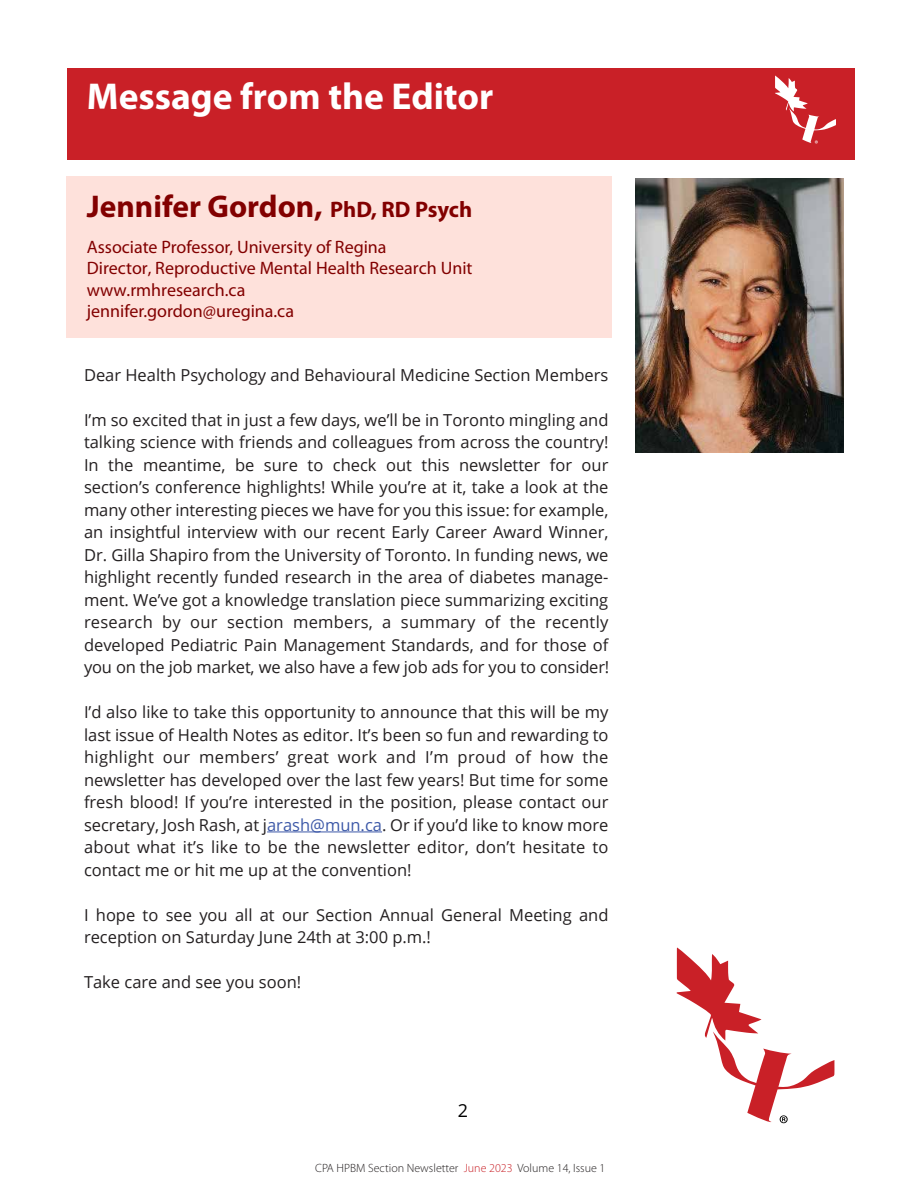
<style>
.page{position:relative;width:918px;height:1188px;background:#fff}
.page>*{position:absolute;margin:0;border:0;box-sizing:border-box;transform-origin:0 0}
.t1{font:700 37.5px "Myriad Pro";color:#fff}
.t2{font:700 31.5px "Myriad Pro";color:#820000}
.t3{font:18px/21.6px "Myriad Pro";color:#820000}
.t4{font:18px "Open Sans";color:#000}
.t5{font:16.5px/22.5px "Open Sans";color:#231f20;text-align:justify}
.t6{font:300 12px "Myriad Pro";color:#231f20}
.s1{font-size:22.5px}
.s2{color:#3d59a8}
.s3{color:#c92027}
</style>
<div class="page">
<div style="left:68px;top:68px;width:787px;height:92px;background:#c92027"></div>
<svg style="left:677px;top:947px;width:158px;height:176px"></svg>
<div style="left:66px;top:176px;width:546px;height:162px;background:#fee1db"></div>
<hr style="left:267px;top:832px;width:115px;height:1px;background:#3d59a8">
<img style="left:635px;top:179px;width:208px;height:273px">
<svg style="left:775px;top:76px;width:61px;height:68px"></svg>
<h1 class="t1" style="left:87px;top:72px;width:408px">Message from the Editor</h1>
<h2 class="t2" style="left:87px;top:185px;width:387px">Jennifer Gordon, <span class="s1">PhD, RD Psych</span></h2>
<p class="t3" style="left:87px;top:235px;width:387px">Associate Professor, University of Regina<br>Director, Reproductive Mental Health Research Unit www.rmhresearch.ca<br>jennifer.gordon@uregina.ca</p>
<p class="t5" style="left:84px;top:363px;width:526px">Dear Health Psychology and Behavioural Medicine Section Members</p>
<p class="t5" style="left:84px;top:408px;width:527px">I’m so excited that in just a few days, we’ll be in Toronto mingling and talking science with friends and colleagues from across the country!<br>In the meantime, be sure to check out this newsletter for our section’s conference highlights! While you’re at it, take a look at the many other interesting pieces we have for you this issue: for example, an insightful interview with our recent Early Career Award Winner, Dr. Gilla Shapiro from the University of Toronto. In funding news, we highlight recently funded research in the area of diabetes manage&shy;ment. We’ve got a knowledge translation piece summarizing exciting research by our section members, a summary of the recently developed Pediatric Pain Management Standards, and for those of you on the job market, we also have a few job ads for you to consider!</p>
<p class="t5" style="left:84px;top:701px;width:526px">I’d also like to take this opportunity to announce that this will be my last issue of Health Notes as editor. It’s been so fun and rewarding to highlight our members’ great work and I’m proud of how the newsletter has developed over the last few years! But time for some fresh blood! If you’re interested in the position, please contact our secretary, Josh Rash, at j<span class="s2">arash@mun.ca</span>. Or if you’d like to know more about what it’s like to be the newsletter editor, don’t hesitate to contact me or hit me up at the convention!</p>
<p class="t5" style="left:84px;top:903px;width:526px">I hope to see you all at our Section Annual General Meeting and reception on Saturday June 24th at 3:00 p.m.!</p>
<p class="t5" style="left:84px;top:971px;width:219px">Take care and see you soon!</p>
<p class="t4" style="left:458px;top:1098px;width:12px">2</p>
<p class="t6" style="left:315px;top:1161px;width:292px">CPA HPBM Section Newsletter <span class="s3">June 2023</span> Volume 14, Issue 1</p>
</div>
